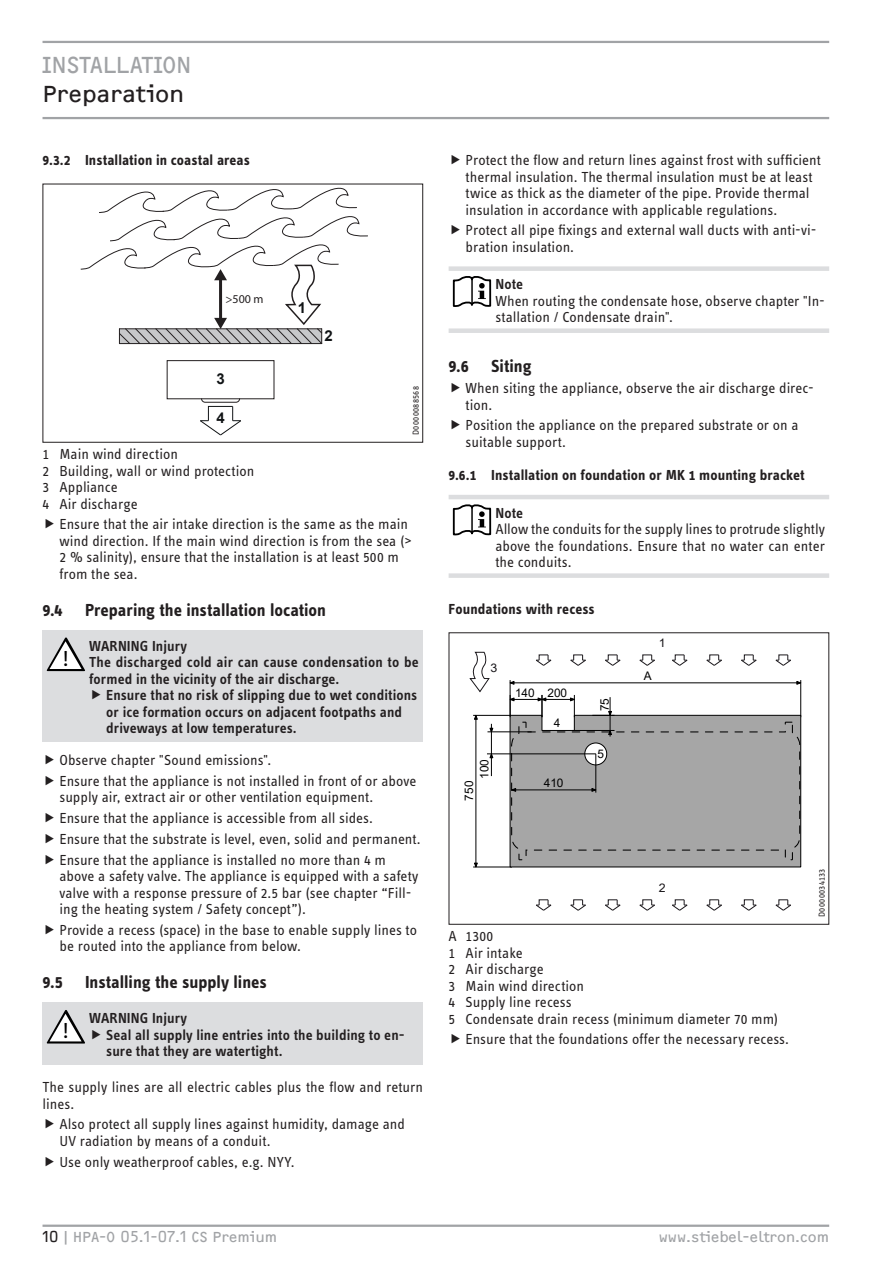
<style>
.page{position:relative;width:893px;height:1263px;background:#fff}
.page>*{position:absolute;margin:0;border:0;box-sizing:border-box;transform-origin:0 0}
.t1{font:24px "F2 FOCR Bczyk Com";color:#a1a3a6}
.t2{font:24px "F2 FOCR Bczyk Com";letter-spacing:-.005em;color:#231f20}
.t3{font:22.5px "STE Info Text";color:#000}
.t4{font:700 18px "STE Info Text";color:#231f20}
.t5{font:15px/16.5px "STE Info Text";color:#231f20}
.t6{font:600 15px/16.5px "STE Info Text";letter-spacing:.005em;color:#231f20}
.t7{font:700 15px "STE Info Text";letter-spacing:.005em;color:#231f20}
.t8{font:15px "F2 FOCR Bczyk Com";color:#a1a3a6}
.t9{font:700 15px "Arial";color:#111416}
.t10{font:12px "Myriad Pro";color:#231f20}
.t11{font:11.85px "Arial";color:#000}
.t12{font:11.85px "Arial";color:#1a171b;scale:1.05 1}
.t13{font:9px "STE Info Text";letter-spacing:.035em;color:#231f20}
.s1{color:#231f20}
</style>
<div class="page">
<hr style="left:43px;top:41px;width:786px;height:2px;background:#a1a3a6">
<hr style="left:43px;top:117px;width:786px;height:2px;background:#a1a3a6">
<hr style="left:43px;top:1224px;width:786px;height:3px;background:#a1a3a6">
<div style="left:167px;top:360px;width:107px;height:39px;border:1px solid #231f20"></div>
<svg style="left:80px;top:188px;width:288px;height:156px"></svg>
<svg style="left:200px;top:398px;width:42px;height:38px"></svg>
<div style="left:43px;top:184px;width:380px;height:259px;border:1px solid #231f20"></div>
<div style="left:43px;top:630px;width:380px;height:112px;background:#dcdddf"></div>
<svg style="left:47px;top:637px;width:38px;height:34px"></svg>
<div style="left:43px;top:1003px;width:380px;height:62px;background:#dcdddf"></div>
<svg style="left:47px;top:1010px;width:38px;height:33px"></svg>
<div style="left:449px;top:266px;width:380px;height:5px;background:#dcdddf"></div>
<div style="left:449px;top:328px;width:380px;height:5px;background:#dcdddf"></div>
<svg style="left:453px;top:276px;width:38px;height:31px"></svg>
<hr style="left:471px;top:279px;width:2px;height:25px;background:#000">
<hr style="left:449px;top:495px;width:380px;height:4px;background:#dcdddf">
<div style="left:449px;top:573px;width:380px;height:5px;background:#dcdddf"></div>
<svg style="left:453px;top:504px;width:38px;height:31px"></svg>
<hr style="left:471px;top:507px;width:2px;height:25px;background:#000">
<hr style="left:473px;top:715px;width:37px;height:1px;background:#000">
<hr style="left:473px;top:867px;width:39px;height:1px;background:#000">
<hr style="left:476px;top:715px;width:1px;height:152px;background:#000">
<svg style="left:474px;top:715px;width:4px;height:5px"></svg>
<svg style="left:474px;top:862px;width:4px;height:6px"></svg>
<hr style="left:510px;top:680px;width:1px;height:36px;background:#000">
<hr style="left:800px;top:680px;width:1px;height:37px;background:#000">
<hr style="left:510px;top:683px;width:291px;height:1px;background:#000">
<svg style="left:509px;top:681px;width:6px;height:4px"></svg>
<svg style="left:796px;top:681px;width:5px;height:4px"></svg>
<hr style="left:487px;top:754px;width:109px;height:1px;background:#000">
<hr style="left:491px;top:732px;width:1px;height:44px;background:#000">
<svg style="left:489px;top:724px;width:5px;height:9px"></svg>
<svg style="left:489px;top:753px;width:5px;height:5px"></svg>
<hr style="left:487px;top:731px;width:45px;height:1px;background:#000">
<svg style="left:509px;top:695px;width:292px;height:172px"></svg>
<svg style="left:469px;top:652px;width:21px;height:40px"></svg>
<svg style="left:639px;top:654px;width:16px;height:12px"></svg>
<svg style="left:605px;top:654px;width:16px;height:12px"></svg>
<svg style="left:570px;top:654px;width:16px;height:12px"></svg>
<svg style="left:536px;top:654px;width:16px;height:12px"></svg>
<svg style="left:775px;top:654px;width:16px;height:12px"></svg>
<svg style="left:741px;top:654px;width:16px;height:12px"></svg>
<svg style="left:706px;top:654px;width:16px;height:12px"></svg>
<svg style="left:672px;top:654px;width:16px;height:12px"></svg>
<svg style="left:639px;top:899px;width:16px;height:12px"></svg>
<svg style="left:605px;top:899px;width:16px;height:12px"></svg>
<svg style="left:570px;top:899px;width:16px;height:12px"></svg>
<svg style="left:536px;top:899px;width:16px;height:12px"></svg>
<svg style="left:775px;top:899px;width:16px;height:12px"></svg>
<svg style="left:741px;top:899px;width:16px;height:12px"></svg>
<svg style="left:706px;top:899px;width:16px;height:12px"></svg>
<svg style="left:672px;top:899px;width:16px;height:12px"></svg>
<h1 class="t1" style="left:43px;top:51px;width:13px">Insta</h1>
<h1 class="t1" style="left:103px;top:51px;width:74px">llation</h1>
<h1 class="t2" style="left:43px;top:80px;width:143px">Preparation</h1>
<p class="t7" style="left:43px;top:151px;width:209px">9.3.2 Installation in coastal areas</p>
<p class="t10" style="left:225px;top:291px;width:40px">&gt;500 m</p>
<p class="t9" style="left:216px;top:369px;width:10px">3</p>
<p class="t9" style="left:216px;top:407px;width:10px">4</p>
<p class="t9" style="left:298px;top:297px;width:10px">1</p>
<p class="t9" style="left:324px;top:325px;width:10px">2</p>
<p class="t13" style="left:411px;top:435px;width:50px;rotate:-90deg">D0000088568</p>
<p class="t5" style="left:43px;top:446px;width:213px">1 Main wind direction<br>2 Building, wall or wind protection<br>3 Appliance<br>4 Air discharge</p>
<p class="t5" style="left:60px;top:516px;width:354px">Ensure that the air intake direction is the same as the main wind direction. If the main wind direction is from the sea (&gt; 2 % salinity), ensure that the installation is at least 500 m from the sea.</p>
<p class="t4" style="left:43px;top:599px;width:285px">9.4 Preparing the installation location</p>
<h2 class="t3" style="left:63px;top:646px;width:8px">!</h2>
<p class="t6" style="left:89px;top:637px;width:331px">WARNING Injury<br>The discharged cold air can cause condensation to be formed in the vicinity of the air discharge.</p>
<p class="t6" style="left:106px;top:687px;width:312px">Ensure that no risk of slipping due to wet conditions or ice formation occurs on adjacent footpaths and driveways at low temperatures.</p>
<p class="t5" style="left:60px;top:750px;width:358px;line-height:20.7px">Observe chapter "Sound emissions".<br>Ensure that the appliance is not installed in front of or above</p>
<p class="t5" style="left:60px;top:787px;width:363px;line-height:20.7px">supply air, extract air or other ventilation equipment.<br>Ensure that the appliance is accessible from all sides.<br>Ensure that the substrate is level, even, solid and permanent.<br>Ensure that the appliance is installed no more than 4 m</p>
<p class="t5" style="left:60px;top:868px;width:360px">above a safety valve. The appliance is equipped with a safety valve with a response pressure of 2.5 bar (see chapter “Fill&shy;ing the heating system / Safety concept”).</p>
<p class="t5" style="left:60px;top:921px;width:359px">Provide a recess (space) in the base to enable supply lines to be routed into the appliance from below.</p>
<p class="t4" style="left:43px;top:972px;width:226px">9.5 Installing the supply lines</p>
<h2 class="t3" style="left:63px;top:1018px;width:8px">!</h2>
<p class="t6" style="left:106px;top:1010px;width:300px;text-indent:-17px">WARNING Injury<br>Seal all supply line entries into the building to en&shy;sure that they are watertight.</p>
<p class="t5" style="left:43px;top:1079px;width:382px">The supply lines are all electric cables plus the flow and return lines.</p>
<p class="t5" style="left:60px;top:1116px;width:347px">Also protect all supply lines against humidity, damage and<br>UV radiation by means of a conduit.</p>
<p class="t5" style="left:60px;top:1153px;width:237px">Use only weatherproof cables, e.g. NYY.</p>
<p class="t5" style="left:466px;top:152px;width:357px">Protect the flow and return lines against frost with sufficient thermal insulation. The thermal insulation must be at least twice as thick as the diameter of the pipe. Provide thermal insulation in accordance with applicable regulations.</p>
<p class="t5" style="left:466px;top:222px;width:352px">Protect all pipe fixings and external wall ducts with anti-vi&shy;bration insulation.</p>
<p class="t6" style="left:495px;top:276px;width:29px">Note</p>
<p class="t5" style="left:495px;top:292px;width:331px">When routing the condensate hose, observe chapter "In&shy;stallation / Condensate drain".</p>
<p class="t4" style="left:449px;top:356px;width:84px">9.6 Siting</p>
<p class="t5" style="left:466px;top:380px;width:350px">When siting the appliance, observe the air discharge direc&shy;tion.</p>
<p class="t5" style="left:466px;top:417px;width:335px">Position the appliance on the prepared substrate or on a suitable support.</p>
<p class="t7" style="left:449px;top:467px;width:358px">9.6.1 Installation on foundation or MK 1 mounting bracket</p>
<p class="t6" style="left:495px;top:504px;width:29px">Note</p>
<p class="t5" style="left:495px;top:521px;width:331px;text-align:justify">Allow the conduits for the supply lines to protrude slightly above the foundations. Ensure that no water can enter the conduits.</p>
<p class="t7" style="left:449px;top:600px;width:148px">Foundations with recess</p>
<p class="t12" style="left:490px;top:660px;width:8px">3</p>
<p class="t11" style="left:476px;top:779px;width:21px;rotate:-90deg">100</p>
<p class="t11" style="left:461px;top:801px;width:21px;rotate:-90deg">750</p>
<p class="t11" style="left:515px;top:684px;width:21px">140</p>
<p class="t11" style="left:547px;top:684px;width:21px">200</p>
<p class="t11" style="left:554px;top:714px;width:8px">4</p>
<p class="t11" style="left:544px;top:775px;width:21px">410</p>
<p class="t11" style="left:597px;top:711px;width:15px;rotate:-90deg">75</p>
<p class="t11" style="left:598px;top:745px;width:8px">5</p>
<p class="t12" style="left:659px;top:634px;width:8px">1</p>
<p class="t11" style="left:644px;top:668px;width:9px">A</p>
<p class="t12" style="left:659px;top:879px;width:8px">2</p>
<p class="t5" style="left:449px;top:928px;width:331px">A 1300<br>1 Air intake<br>2 Air discharge<br>3 Main wind direction<br>4 Supply line recess<br>5 Condensate drain recess (minimum diameter 70 mm)</p>
<p class="t5" style="left:466px;top:1031px;width:325px">Ensure that the foundations offer the necessary recess.</p>
<p class="t13" style="left:817px;top:917px;width:50px;rotate:-90deg">D0000034133</p>
<p class="t8" style="left:43px;top:1228px;width:236px"><span class="s1">10</span>|HPA-O 05.1-07.1 CS Premium</p>
<p class="t8" style="left:659px;top:1228px;width:172px">www.stiebel-eltron.com</p>
</div>
